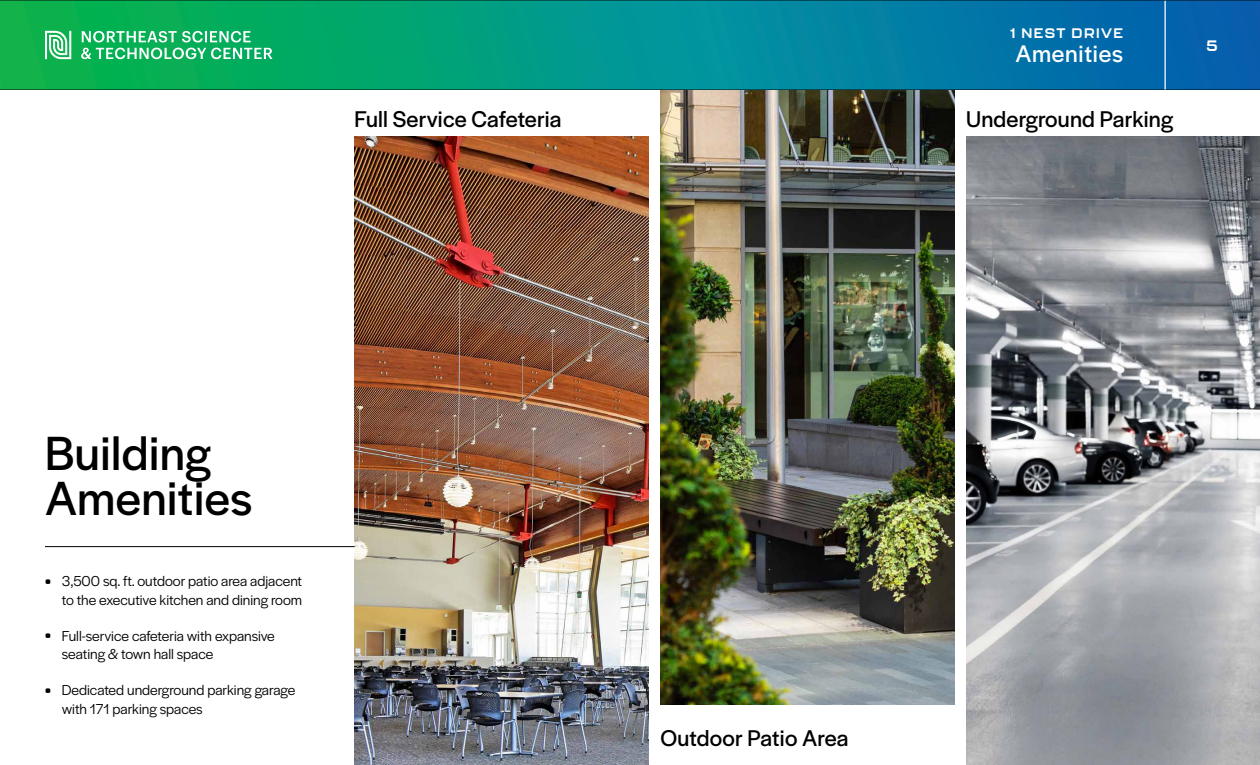
<style>
.page{position:relative;width:1260px;height:765px;background:#fff}
.page>*{position:absolute;margin:0;border:0;box-sizing:border-box;transform-origin:0 0}
.t1{font:50px/45px "Halyard Display";letter-spacing:.01em;color:#000}
.t2{font:25px "Halyard Display";letter-spacing:.03em;color:#fff}
.t3{font:23.75px "Halyard Display";letter-spacing:.01em;color:#000}
.t4{font:15px/18.8px "Halyard Display";color:#000}
.t5{font:700 15px "Kallisto";color:#fff}
.t6{font:700 13.75px "Kallisto";letter-spacing:.1em;color:#fff}
.s1{font-family:"Kallisto";font-weight:500;font-size:11.25px}
</style>
<div class="page">
<img style="left:660px;top:90px;width:294px;height:615px">
<img style="left:355px;top:137px;width:293px;height:628px">
<img style="left:966px;top:137px;width:294px;height:628px">
<hr style="left:45px;top:546px;width:310px;height:1px;background:#000">
<svg style="left:0;top:0;width:1260px;height:90px;background:#028d88"></svg>
<hr style="left:1164px;top:1px;width:2px;height:89px;background:#fff">
<svg style="left:45px;top:31px;width:26px;height:28px"></svg>
<svg style="left:81px;top:31px;width:191px;height:28px"></svg>
<p class="t6" style="left:1011px;top:25px;width:114px">1 NEST DRIVE</p>
<h2 class="t2" style="left:1015px;top:36px;width:109px">Amenities</h2>
<h3 class="t3" style="left:355px;top:102px;width:209px">Full Service Cafeteria</h3>
<h3 class="t3" style="left:966px;top:102px;width:208px">Underground Parking</h3>
<p class="t5" style="left:1207px;top:37px;width:13px">5</p>
<h1 class="t1" style="left:45px;top:428px;width:209px">Building<br>Amenities</h1>
<p class="t4" style="left:45px;top:571px;width:259px;text-align:right"><span class="s1">•</span> 3,500 sq. ft. outdoor patio area adjacent to the executive kitchen and dining room</p>
<p class="t4" style="left:62px;top:625px;width:214px;text-indent:-17px"><span class="s1">•</span> Full-service cafeteria with expansive seating &amp; town hall space</p>
<p class="t4" style="left:62px;top:680px;width:235px;text-indent:-17px"><span class="s1">•</span> Dedicated underground parking garage with 171 parking spaces</p>
<h3 class="t3" style="left:660px;top:721px;width:190px">Outdoor Patio Area</h3>
</div>
